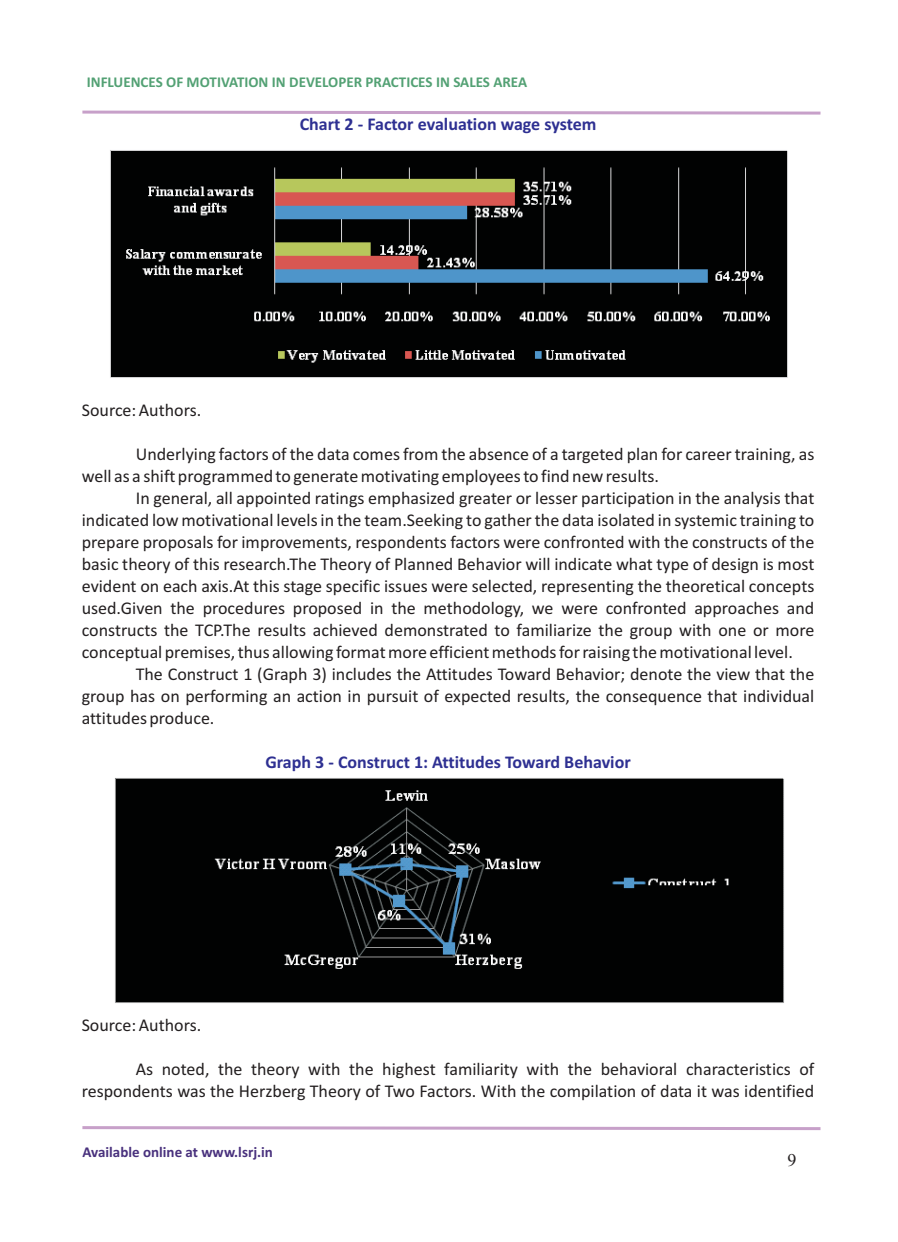
<style>
.page{position:relative;width:898px;height:1242px;background:#fff}
.page>*{position:absolute;margin:0;border:0;box-sizing:border-box;transform-origin:0 0}
.t1{font:18px/21.9px "Calibri";color:#231f20;text-align:justify}
.t2{font:700 18px "Calibri";color:#2e3092}
.t3{font:18px "Times New Roman";color:#231f20}
.t4{font:700 15px "Calibri";color:#53a174}
.t5{font:700 15px "Calibri";color:#49317d}
</style>
<div class="page">
<svg style="left:82px;top:110px;width:739px;height:5px"></svg>
<svg style="left:82px;top:1126px;width:739px;height:5px"></svg>
<img style="left:110px;top:150px;width:678px;height:228px">
<img style="left:115px;top:778px;width:669px;height:225px">
<p class="t4" style="left:87px;top:76px;width:441px">INFLUENCES OF MOTIVATION IN DEVELOPER PRACTICES IN SALES AREA</p>
<p class="t2" style="left:299px;top:117px;width:298px">Chart 2 - Factor evaluation wage system</p>
<p class="t1" style="left:82px;top:400px;width:121px">Source: Authors.</p>
<p class="t1" style="left:82px;top:444px;width:733px;text-indent:54px">Underlying factors of the data comes from the absence of a targeted plan for career training, as well as a shift programmed to generate motivating employees to find new results.</p>
<p class="t1" style="left:82px;top:488px;width:734px;text-indent:54px">In general, all appointed ratings emphasized greater or lesser participation in the analysis that indicated low motivational levels in the team.Seeking to gather the data isolated in systemic training to prepare proposals for improvements, respondents factors were confronted with the constructs of the basic theory of this research.The Theory of Planned Behavior will indicate what type of design is most evident on each axis.At this stage specific issues were selected, representing the theoretical concepts used.Given the procedures proposed in the methodology, we were confronted approaches and constructs the TCP.The results achieved demonstrated to familiarize the group with one or more conceptual premises, thus allowing format more efficient methods for raising the motivational level.</p>
<p class="t1" style="left:82px;top:664px;width:734px;text-indent:54px">The Construct 1 (Graph 3) includes the Attitudes Toward Behavior; denote the view that the group has on performing an action in pursuit of expected results, the consequence that individual attitudes produce.</p>
<p class="t2" style="left:265px;top:754px;width:367px">Graph 3 - Construct 1: Attitudes Toward Behavior</p>
<p class="t1" style="left:82px;top:1016px;width:121px">Source: Authors.</p>
<p class="t1" style="left:82px;top:1059px;width:734px;text-align:right">As noted, the theory with the highest familiarity with the behavioral characteristics of respondents was the Herzberg Theory of Two Factors. With the compilation of data it was identified</p>
<p class="t5" style="left:82px;top:1145px;width:192px">Available online at www.lsrj.in</p>
<p class="t3" style="left:787px;top:1153px;width:10px">9</p>
</div>
